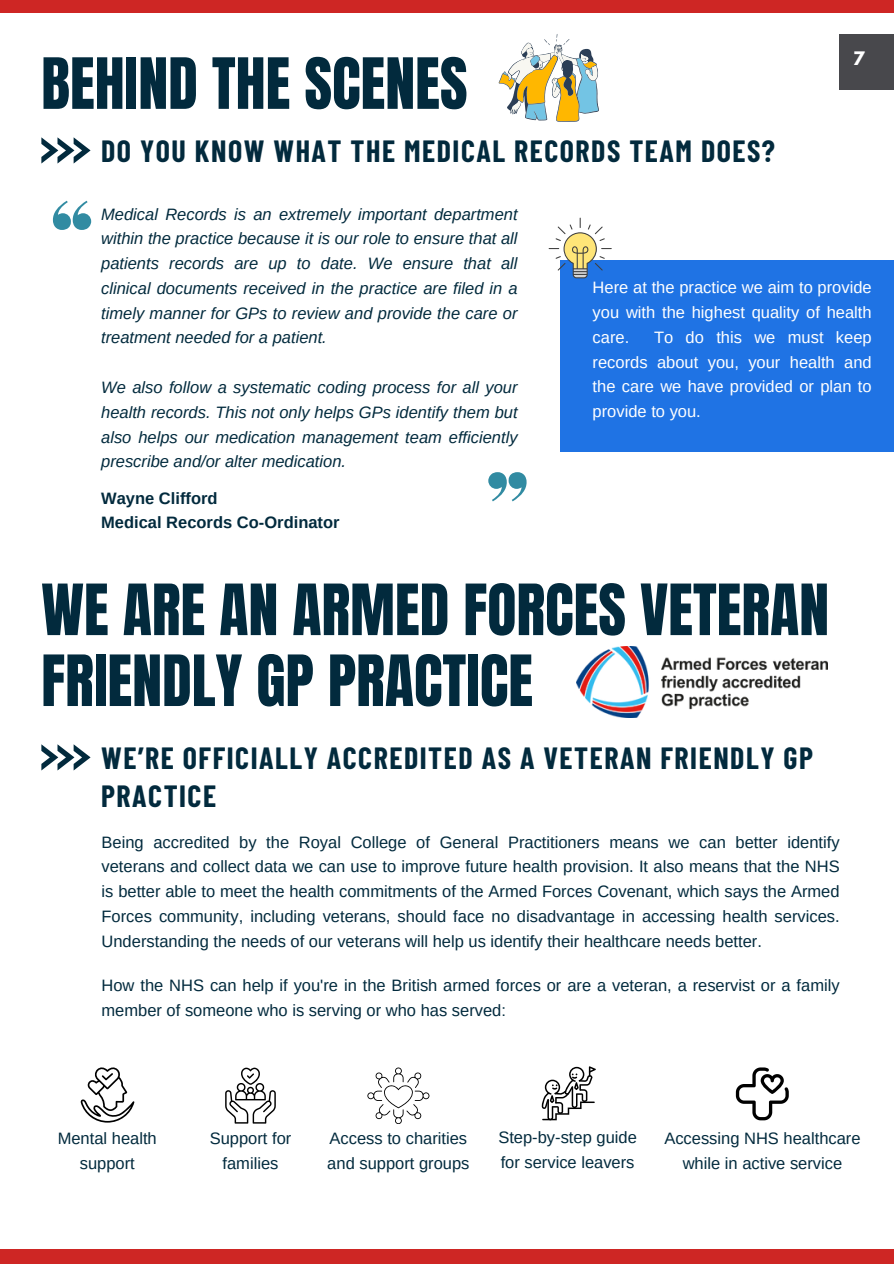
<style>
.page{position:relative;width:894px;height:1264px;background:#fff}
.page>*{position:absolute;margin:0;border:0;box-sizing:border-box;transform-origin:0 0}
.t1{font:60px/70.8px "Anton";color:#022a3d}
.t2{font:700 30px/38.2px "Barlow Condensed";letter-spacing:.05em;color:#022a3d}
.t3{font:16.5px/24.8px "Arimo";color:#022a3d;text-align:center}
.t4{font:italic 16.5px/24.8px "Arimo";color:#022a3d;text-align:justify}
.t5{font:16.5px/24.8px "Arimo";color:#fff;text-align:justify}
.t6{font:700 16.5px "Arimo";color:#022a3d}
.t7{font:700 16.5px "League Spartan";color:#fff}
</style>
<div class="page">
<div style="left:0;top:0;width:893px;height:12px;background:#ce2624"></div>
<div style="left:0;top:1249px;width:893px;height:14px;background:#ce2624"></div>
<div style="left:839px;top:34px;width:54px;height:55px;background:#48484c"></div>
<svg style="left:41px;top:744px;width:50px;height:26px"></svg>
<svg style="left:41px;top:137px;width:50px;height:26px"></svg>
<div style="left:560px;top:260px;width:333px;height:191px;background:#1f73e4"></div>
<img style="left:576px;top:646px;width:251px;height:71px">
<svg style="left:80px;top:1067px;width:54px;height:55px"></svg>
<svg style="left:225px;top:1067px;width:51px;height:56px"></svg>
<svg style="left:367px;top:1067px;width:62px;height:56px"></svg>
<svg style="left:541px;top:1066px;width:54px;height:54px"></svg>
<svg style="left:735px;top:1067px;width:53px;height:53px"></svg>
<svg style="left:498px;top:34px;width:100px;height:88px"></svg>
<svg style="left:548px;top:218px;width:63px;height:60px"></svg>
<svg style="left:53px;top:201px;width:38px;height:29px"></svg>
<svg style="left:488px;top:472px;width:38px;height:29px"></svg>
<p class="t1" style="left:41px;top:49px;width:428px">BEHIND THE SCENES</p>
<p class="t2" style="left:101px;top:131px;width:675px">DO YOU KNOW WHAT THE MEDICAL RECORDS TEAM DOES?</p>
<h1 class="t7" style="left:852px;top:51px;width:13px">7</h1>
<h2 class="t4" style="left:101px;top:201px;width:418px">Medical Records is an extremely important department within the practice because it is our role to ensure that all patients records are up to date. We ensure that all clinical documents received in the practice are filed in a timely manner for GPs to review and provide the care or treatment needed for a patient.</h2>
<p class="t4" style="left:101px;top:375px;width:418px">We also follow a systematic coding process for all your health records. This not only helps GPs identify them but also helps our medication management team efficiently prescribe and/or alter medication.</p>
<p class="t6" style="left:101px;top:488px;width:118px">Wayne Clifford</p>
<h1 class="t6" style="left:101px;top:513px;width:240px">Medical Records Co-Ordinator</h1>
<h3 class="t5" style="left:592px;top:275px;width:280px">Here at the practice we aim to provide you with the highest quality of health care.</h3>
<h3 class="t5" style="left:592px;top:325px;width:280px;text-indent:61px">To do this we must keep records about you, your health and the care we have provided or plan to provide to you.</h3>
<p class="t1" style="left:41px;top:575px;width:789px">WE ARE AN ARMED FORCES VETERAN<br>FRIENDLY GP PRACTICE</p>
<p class="t2" style="left:101px;top:737px;width:713px">WE’RE OFFICIALLY ACCREDITED AS A VETERAN FRIENDLY GP<br>PRACTICE</p>
<p class="t3" style="left:101px;top:829px;width:739px;text-align:justify">Being accredited by the Royal College of General Practitioners means we can better identify veterans and collect data we can use to improve future health provision. It also means that the NHS is better able to meet the health commitments of the Armed Forces Covenant, which says the Armed Forces community, including veterans, should face no disadvantage in accessing health services.<br>Understanding the needs of our veterans will help us identify their healthcare needs better.</p>
<p class="t3" style="left:101px;top:972px;width:739px;text-align:left">How the NHS can help if you're in the British armed forces or are a veteran, a reservist or a family member of someone who is serving or who has served:</p>
<p class="t3" style="left:58px;top:1125px;width:100px">Mental health support</p>
<h2 class="t3" style="left:210px;top:1125px;width:83px">Support for families</h2>
<p class="t3" style="left:327px;top:1125px;width:144px;text-align:left">Access to charities and support groups</p>
<p class="t3" style="left:498px;top:1124px;width:140px;text-align:left">Step-by-step guide for service leavers</p>
<p class="t3" style="left:664px;top:1125px;width:198px">Accessing NHS healthcare while in active service</p>
</div>
